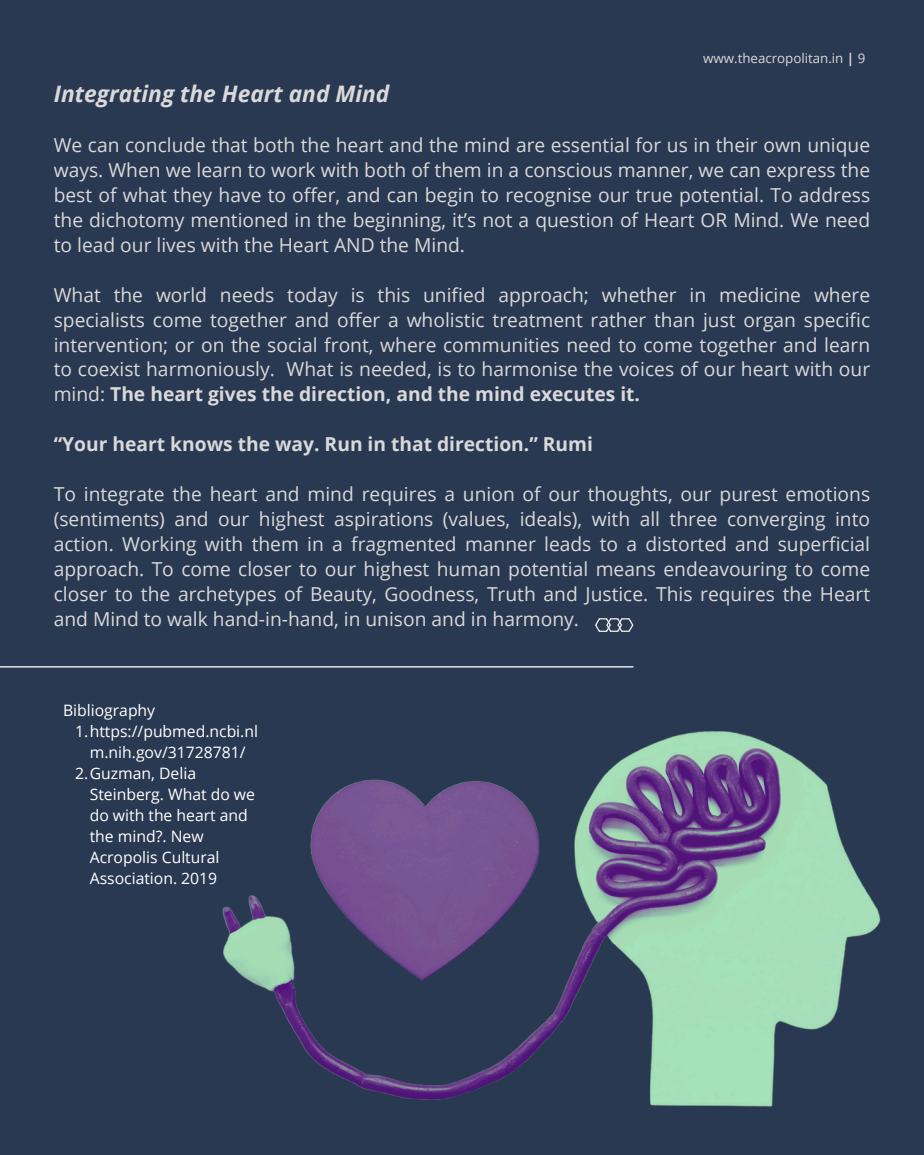
<style>
.page{position:relative;width:924px;height:1155px;background:#2a3952}
.page>*{position:absolute;margin:0;border:0;box-sizing:border-box;transform-origin:0 0}
.t1{font:italic 700 22.75px "Open Sans";color:#d9d9d9}
.t2{font:19.25px/24.8px "Open Sans";color:#d9d9d9;text-align:justify}
.t3{font:700 19.25px "Open Sans";color:#d9d9d9}
.t4{font:15.75px/21px "Open Sans";color:#fff;text-align:center}
.t5{font:13.3px "Open Sans";color:#d9d9d9}
.s1{font-weight:700}
</style>
<div class="page">
<hr style="left:0;top:666px;width:633px;height:2px;background:#fff">
<svg style="left:595px;top:618px;width:38px;height:14px"></svg>
<img style="left:194px;top:666px;width:687px;height:441px">
<p class="t5" style="left:703px;top:49px;width:164px">www.theacropolitan.in <span class="s1">|</span> 9</p>
<p class="t1" style="left:54px;top:78px;width:337px">Integrating the Heart and Mind</p>
<h1 class="t2" style="left:54px;top:132px;width:818px">We can conclude that both the heart and the mind are essential for us in their own unique ways. When we learn to work with both of them in a conscious manner, we can express the best of what they have to offer, and can begin to recognise our true potential. To address the dichotomy mentioned in the beginning, it’s not a question of Heart OR Mind. We need to lead our lives with the Heart AND the Mind.</h1>
<h3 class="t2" style="left:54px;top:282px;width:818px">What the world needs today is this unified approach; whether in medicine where specialists come together and offer a wholistic treatment rather than just organ specific intervention; or on the social front, where communities need to come together and learn to coexist harmoniously. What is needed, is to harmonise the voices of our heart with our mind: <span class="s1">The heart gives the direction, and the mind executes it.</span></h3>
<h3 class="t3" style="left:54px;top:431px;width:541px">“Your heart knows the way. Run in that direction.” Rumi</h3>
<h2 class="t2" style="left:54px;top:481px;width:818px">To integrate the heart and mind requires a union of our thoughts, our purest emotions (sentiments) and our highest aspirations (values, ideals), with all three converging into action. Working with them in a fragmented manner leads to a distorted and superficial approach. To come closer to our highest human potential means endeavouring to come closer to the archetypes of Beauty, Goodness, Truth and Justice. This requires the Heart and Mind to walk hand-in-hand, in unison and in harmony.</h2>
<h3 class="t4" style="left:63px;top:699px;width:94px">Bibliography</h3>
<p class="t4" style="left:75px;top:720px;width:185px">1.https://pubmed.ncbi.nl m.nih.gov/31728781/</p>
<h4 class="t4" style="left:90px;top:762px;width:167px;text-align:left;text-indent:-15px">2.Guzman, Delia<br>Steinberg. What do we do with the heart and the mind?. New<br>Acropolis Cultural<br>Association. 2019</h4>
</div>
